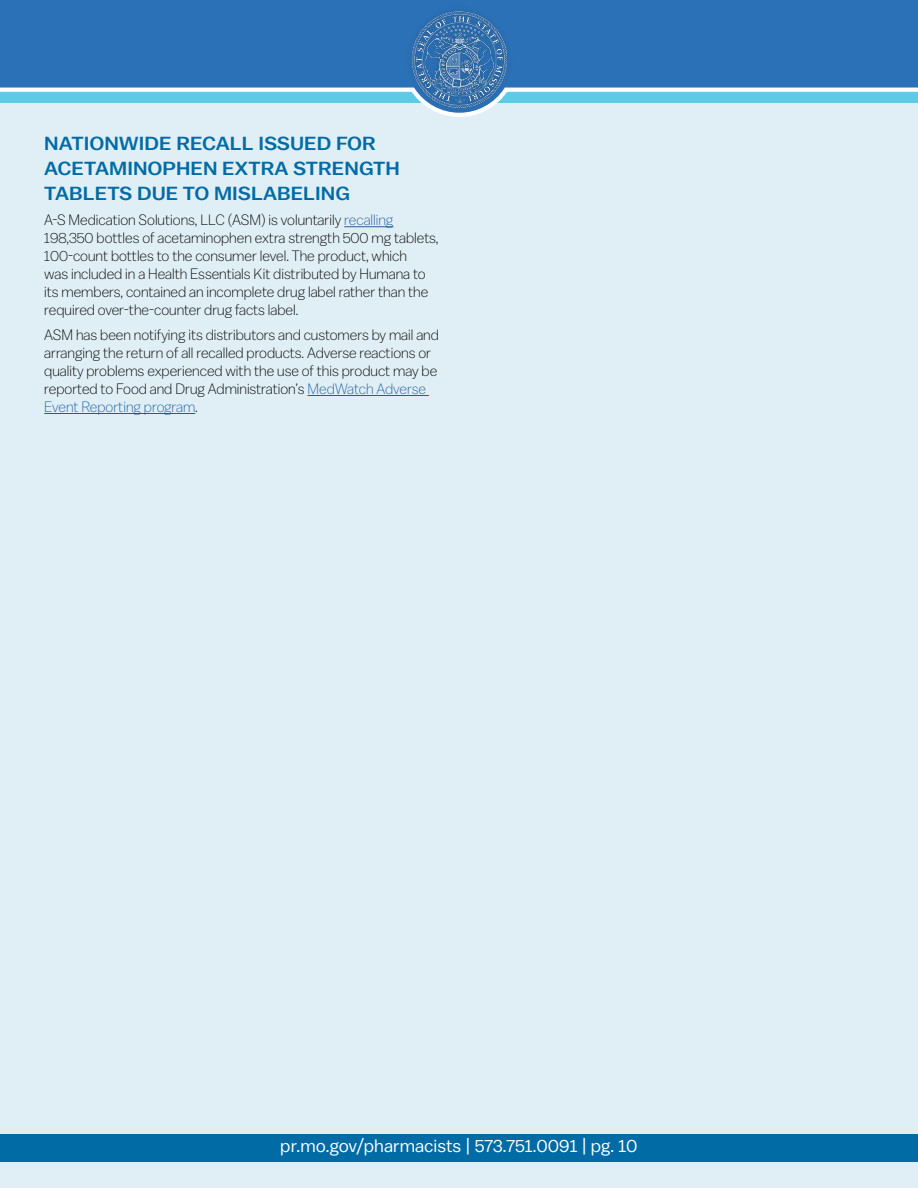
<style>
.page{position:relative;width:918px;height:1188px;background:#fff}
.page>*{position:absolute;margin:0;border:0;box-sizing:border-box;transform-origin:0 0}
.t1{font:500 18.9px/25.2px "Balto";color:#006ba5;scale:1.11 1}
.t2{font:18px "Balto";color:#fff}
.t3{font:300 15px/18px "Balto";color:#000}
.s1{color:#215e9e}
</style>
<div class="page">
<div style="left:0;top:73px;width:918px;height:1115px;background:#e0eff6"></div>
<svg style="left:0;top:0;width:918px;height:117px;background:#4d8dc6"></svg>
<div style="left:404px;top:3px;width:111px;height:112px;background:#000;opacity:.33"></div>
<img style="left:410px;top:10px;width:99px;height:99px">
<div style="left:0;top:1134px;width:918px;height:27px;background:#006ba5"></div>
<hr style="left:344px;top:226px;width:49px;height:1px;background:#215e9e">
<hr style="left:307px;top:395px;width:122px;height:1px;background:#215e9e">
<hr style="left:44px;top:413px;width:151px;height:1px;background:#215e9e">
<p class="t1" style="left:44px;top:130px;width:322px">NATIONWIDE RECALL ISSUED FOR<br>ACETAMINOPHEN EXTRA STRENGTH<br>TABLETS DUE TO MISLABELING</p>
<p class="t3" style="left:44px;top:211px;width:396px">A-S Medication Solutions, LLC (ASM) is voluntarily <span class="s1">recalling </span>198,350 bottles of acetaminophen extra strength 500 mg tablets, 100-count bottles to the consumer level. The product, which<br>was included in a Health Essentials Kit distributed by Humana to its members, contained an incomplete drug label rather than the required over-the-counter drug facts label.</p>
<p class="t3" style="left:44px;top:325px;width:396px">ASM has been notifying its distributors and customers by mail and arranging the return of all recalled products. Adverse reactions or quality problems experienced with the use of this product may be reported to Food and Drug Administration’s <span class="s1">MedWatch Adverse Event Reporting program</span>.</p>
<p class="t2" style="left:280px;top:1135px;width:359px">pr.mo.gov/pharmacists | 573.751.0091 | pg. 10</p>
</div>
